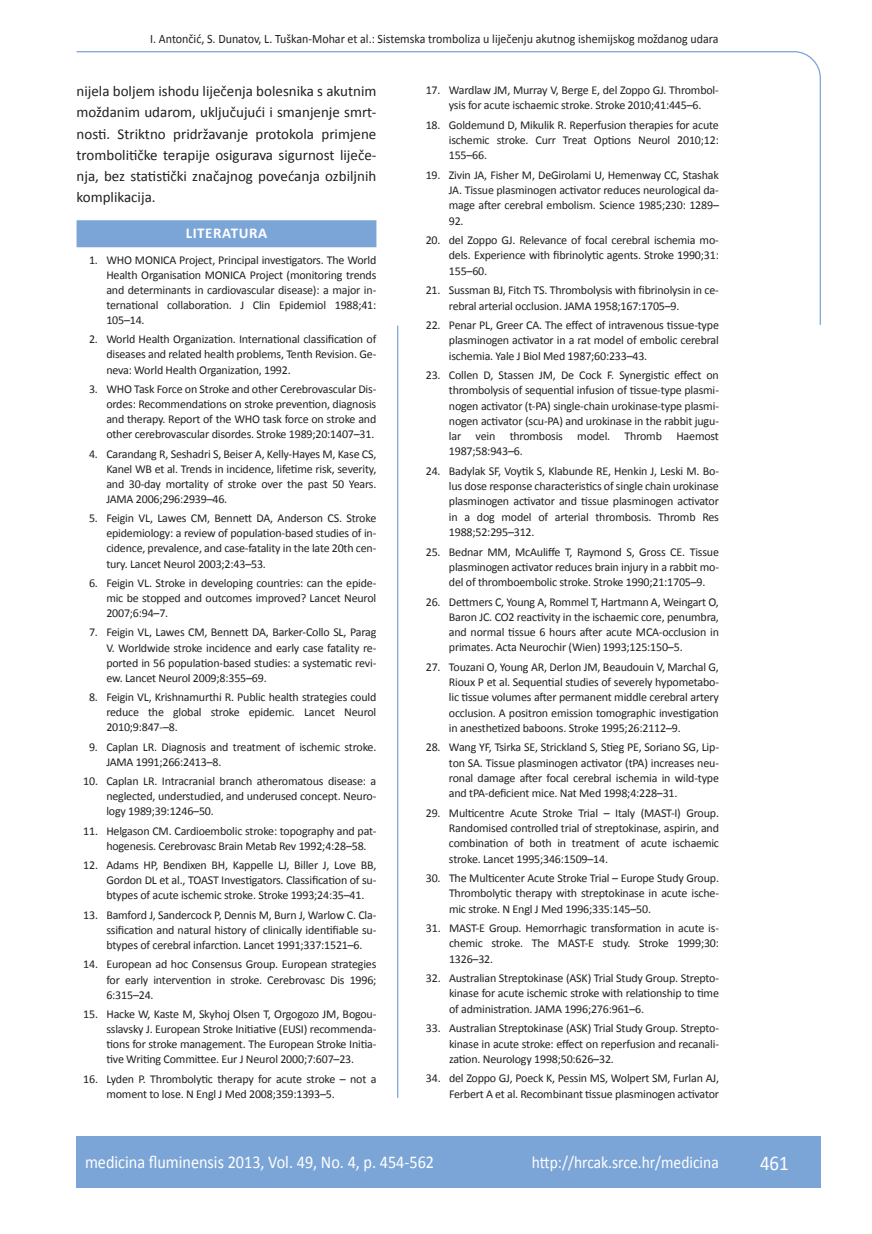
<style>
.page{position:relative;width:872px;height:1234px;background:#fff}
.page>*{position:absolute;margin:0;border:0;box-sizing:border-box;transform-origin:0 0}
.t1{font:21px "Calibri";color:#fff;scale:.9 1}
.t2{font:18px "Calibri";color:#fff;scale:.9 1}
.t3{font:17.25px "Calibri";color:#fff;scale:.9 1}
.t4{font:15px/21.1px "Calibri";color:#231f20;text-align:justify}
.t5{font:700 15px "Calibri";letter-spacing:.04em;color:#fff}
.t6{font:12.75px "Calibri";color:#231f20;scale:.94 1}
.t7{font:12px/15.3px "Calibri";letter-spacing:-.015em;color:#231f20;text-align:justify}
</style>
<div class="page">
<svg style="left:76px;top:51px;width:745px;height:275px"></svg>
<hr style="left:397px;top:325px;width:1px;height:772px;background:#7ca5d7">
<div style="left:77px;top:1135px;width:744px;height:51px;background:#7ca5d7"></div>
<div style="left:77px;top:220px;width:299px;height:27px;background:#7ca5d7"></div>
<p class="t6" style="left:150px;top:30px;width:606px">I. Antončić, S. Dunatov, L. Tuškan-Mohar et al.: Sistemska tromboliza u liječenju akutnog ishemijskog moždanog udara</p>
<p class="t4" style="left:77px;top:80px;width:301px">nijela boljem ishodu liječenja bolesnika s akutnim moždanim udarom, uključujući i smanjenje smrt&shy;nosti. Striktno pridržavanje protokola primjene trombolitičke terapije osigurava sigurnost liječe&shy;nja, bez statistički značajnog povećanja ozbiljnih komplikacija.</p>
<p class="t5" style="left:186px;top:223px;width:83px">LITERATURA</p>
<p class="t7" style="left:106px;top:251px;width:271px;text-indent:-17px">1. WHO MONICA Project, Principal investigators. The World Health Organisation MONICA Project (monitoring trends and determinants in cardiovascular disease): a major in&shy;ternational collaboration. J Clin Epidemiol 1988;41:<br>105–14.</p>
<p class="t7" style="left:106px;top:331px;width:271px;text-indent:-17px">2. World Health Organization. International classification of diseases and related health problems, Tenth Revision. Ge&shy;neva: World Health Organization, 1992.</p>
<p class="t7" style="left:106px;top:380px;width:271px;text-indent:-17px">3. WHO Task Force on Stroke and other Cerebrovascular Dis&shy;ordes: Recommendations on stroke prevention, diagnosis and therapy. Report of the WHO task force on stroke and other cerebrovascular disordes. Stroke 1989;20:1407–31.</p>
<p class="t7" style="left:106px;top:445px;width:271px;text-indent:-17px">4. Carandang R, Seshadri S, Beiser A, Kelly-Hayes M, Kase CS, Kanel WB et al. Trends in incidence, lifetime risk, severity, and 30-day mortality of stroke over the past 50 Years.<br>JAMA 2006;296:2939–46.</p>
<p class="t7" style="left:106px;top:510px;width:271px;text-indent:-17px">5. Feigin VL, Lawes CM, Bennett DA, Anderson CS. Stroke epidemiology: a review of population-based studies of in&shy;cidence, prevalence, and case-fatality in the late 20th cen&shy;tury. Lancet Neurol 2003;2:43–53.</p>
<p class="t7" style="left:106px;top:574px;width:271px;text-indent:-17px">6. Feigin VL. Stroke in developing countries: can the epide&shy;mic be stopped and outcomes improved? Lancet Neurol 2007;6:94–7.</p>
<p class="t7" style="left:106px;top:624px;width:271px;text-indent:-17px">7. Feigin VL, Lawes CM, Bennett DA, Barker-Collo SL, Parag V. Worldwide stroke incidence and early case fatality re&shy;ported in 56 population-based studies: a systematic revi&shy;ew. Lancet Neurol 2009;8:355–69.</p>
<p class="t7" style="left:106px;top:689px;width:271px;text-indent:-17px">8. Feigin VL, Krishnamurthi R. Public health strategies could reduce the global stroke epidemic. Lancet Neurol 2010;9:847-–8.</p>
<p class="t7" style="left:106px;top:738px;width:271px;text-indent:-17px">9. Caplan LR. Diagnosis and treatment of ischemic stroke.<br>JAMA 1991;266:2413–8.</p>
<p class="t7" style="left:106px;top:773px;width:271px;text-indent:-23px">10. Caplan LR. Intracranial branch atheromatous disease: a neglected, understudied, and underused concept. Neuro&shy;logy 1989;39:1246–50.</p>
<p class="t7" style="left:106px;top:822px;width:271px;text-indent:-23px">11. Helgason CM. Cardioembolic stroke: topography and pat&shy;hogenesis. Cerebrovasc Brain Metab Rev 1992;4:28–58.</p>
<p class="t7" style="left:106px;top:856px;width:271px;text-indent:-23px">12. Adams HP, Bendixen BH, Kappelle LJ, Biller J, Love BB, Gordon DL et al., TOAST Investigators. Classification of su&shy;btypes of acute ischemic stroke. Stroke 1993;24:35–41.</p>
<p class="t7" style="left:106px;top:906px;width:271px;text-indent:-23px">13. Bamford J, Sandercock P, Dennis M, Burn J, Warlow C. Cla&shy;ssification and natural history of clinically identifiable su&shy;btypes of cerebral infarction. Lancet 1991;337:1521–6.</p>
<p class="t7" style="left:106px;top:956px;width:271px;text-indent:-23px">14. European ad hoc Consensus Group. European strategies for early intervention in stroke. Cerebrovasc Dis 1996; 6:315–24.</p>
<p class="t7" style="left:106px;top:1005px;width:271px;text-indent:-23px">15. Hacke W, Kaste M, Skyhoj Olsen T, Orgogozo JM, Bogou&shy;sslavsky J. European Stroke Initiative (EUSI) recommenda&shy;tions for stroke management. The European Stroke Initia&shy;tive Writing Committee. Eur J Neurol 2000;7:607–23.</p>
<p class="t7" style="left:106px;top:1070px;width:271px;text-indent:-23px">16. Lyden P. Thrombolytic therapy for acute stroke – not a moment to lose. N Engl J Med 2008;359:1393–5.</p>
<p class="t7" style="left:426px;top:82px;width:295px;text-align:center">17. Wardlaw JM, Murray V, Berge E, del Zoppo GJ. Thrombol&shy;ysis for acute ischaemic stroke. Stroke 2010;41:445–6.</p>
<p class="t7" style="left:449px;top:117px;width:271px;text-indent:-23px">18. Goldemund D, Mikulik R. Reperfusion therapies for acute ischemic stroke. Curr Treat Options Neurol 2010;12:<br>155–66.</p>
<p class="t7" style="left:449px;top:167px;width:272px;text-indent:-23px">19. Zivin JA, Fisher M, DeGirolami U, Hemenway CC, Stashak JA. Tissue plasminogen activator reduces neurological da&shy;mage after cerebral embolism. Science 1985;230: 1289– 92.</p>
<p class="t7" style="left:449px;top:232px;width:271px;text-indent:-23px">20. del Zoppo GJ. Relevance of focal cerebral ischemia mo&shy;dels. Experience with fibrinolytic agents. Stroke 1990;31:<br>155–60.</p>
<p class="t7" style="left:449px;top:282px;width:271px;text-indent:-23px">21. Sussman BJ, Fitch TS. Thrombolysis with fibrinolysin in ce&shy;rebral arterial occlusion. JAMA 1958;167:1705–9.</p>
<p class="t7" style="left:449px;top:317px;width:271px;text-indent:-23px">22. Penar PL, Greer CA. The effect of intravenous tissue-type plasminogen activator in a rat model of embolic cerebral ischemia. Yale J Biol Med 1987;60:233–43.</p>
<p class="t7" style="left:449px;top:367px;width:271px;text-indent:-23px">23. Collen D, Stassen JM, De Cock F. Synergistic effect on thrombolysis of sequential infusion of tissue-type plasmi&shy;nogen activator (t-PA) single-chain urokinase-type plasmi&shy;nogen activator (scu-PA) and urokinase in the rabbit jugu&shy;lar vein thrombosis model. Thromb Haemost 1987;58:943–6.</p>
<p class="t7" style="left:449px;top:462px;width:271px;text-indent:-23px">24. Badylak SF, Voytik S, Klabunde RE, Henkin J, Leski M. Bo&shy;lus dose response characteristics of single chain urokinase plasminogen activator and tissue plasminogen activator in a dog model of arterial thrombosis. Thromb Res 1988;52:295–312.</p>
<p class="t7" style="left:449px;top:543px;width:271px;text-indent:-23px">25. Bednar MM, McAuliffe T, Raymond S, Gross CE. Tissue plasminogen activator reduces brain injury in a rabbit mo&shy;del of thromboembolic stroke. Stroke 1990;21:1705–9.</p>
<p class="t7" style="left:449px;top:593px;width:271px;text-indent:-23px">26. Dettmers C, Young A, Rommel T, Hartmann A, Weingart O, Baron JC. CO2 reactivity in the ischaemic core, penumbra, and normal tissue 6 hours after acute MCA-occlusion in primates. Acta Neurochir (Wien) 1993;125:150–5.</p>
<p class="t7" style="left:449px;top:658px;width:271px;text-indent:-23px">27. Touzani O, Young AR, Derlon JM, Beaudouin V, Marchal G, Rioux P et al. Sequential studies of severely hypometabo&shy;lic tissue volumes after permanent middle cerebral artery occlusion. A positron emission tomographic investigation in anesthetized baboons. Stroke 1995;26:2112–9.</p>
<p class="t7" style="left:449px;top:739px;width:271px;text-indent:-23px">28. Wang YF, Tsirka SE, Strickland S, Stieg PE, Soriano SG, Lip&shy;ton SA. Tissue plasminogen activator (tPA) increases neu&shy;ronal damage after focal cerebral ischemia in wild-type and tPA-deficient mice. Nat Med 1998;4:228–31.</p>
<p class="t7" style="left:449px;top:804px;width:271px;text-indent:-23px">29. Multicentre Acute Stroke Trial – Italy (MAST-I) Group.<br>Randomised controlled trial of streptokinase, aspirin, and combination of both in treatment of acute ischaemic stroke. Lancet 1995;346:1509–14.</p>
<p class="t7" style="left:449px;top:869px;width:271px;text-indent:-23px">30. The Multicenter Acute Stroke Trial – Europe Study Group.<br>Thrombolytic therapy with streptokinase in acute ische&shy;mic stroke. N Engl J Med 1996;335:145–50.</p>
<p class="t7" style="left:449px;top:919px;width:271px;text-indent:-23px">31. MAST-E Group. Hemorrhagic transformation in acute is&shy;chemic stroke. The MAST-E study. Stroke 1999;30:<br>1326–32.</p>
<p class="t7" style="left:449px;top:969px;width:271px;text-indent:-23px">32. Australian Streptokinase (ASK) Trial Study Group. Strepto&shy;kinase for acute ischemic stroke with relationship to time of administration. JAMA 1996;276:961–6.</p>
<p class="t7" style="left:449px;top:1019px;width:271px;text-indent:-23px">33. Australian Streptokinase (ASK) Trial Study Group. Strepto&shy;kinase in acute stroke: effect on reperfusion and recanali&shy;zation. Neurology 1998;50:626–32.</p>
<p class="t7" style="left:426px;top:1069px;width:295px;text-align:right">34. del Zoppo GJ, Poeck K, Pessin MS, Wolpert SM, Furlan AJ,<br>Ferbert A et al. Recombinant tissue plasminogen activator</p>
<h2 class="t2" style="left:85px;top:1150px;width:389px">medicina fluminensis 2013, Vol. 49, No. 4, p. 454-562</h2>
<h3 class="t3" style="left:532px;top:1151px;width:209px">http://hrcak.srce.hr/medicina</h3>
<h1 class="t1" style="left:760px;top:1149px;width:33px">461</h1>
</div>
